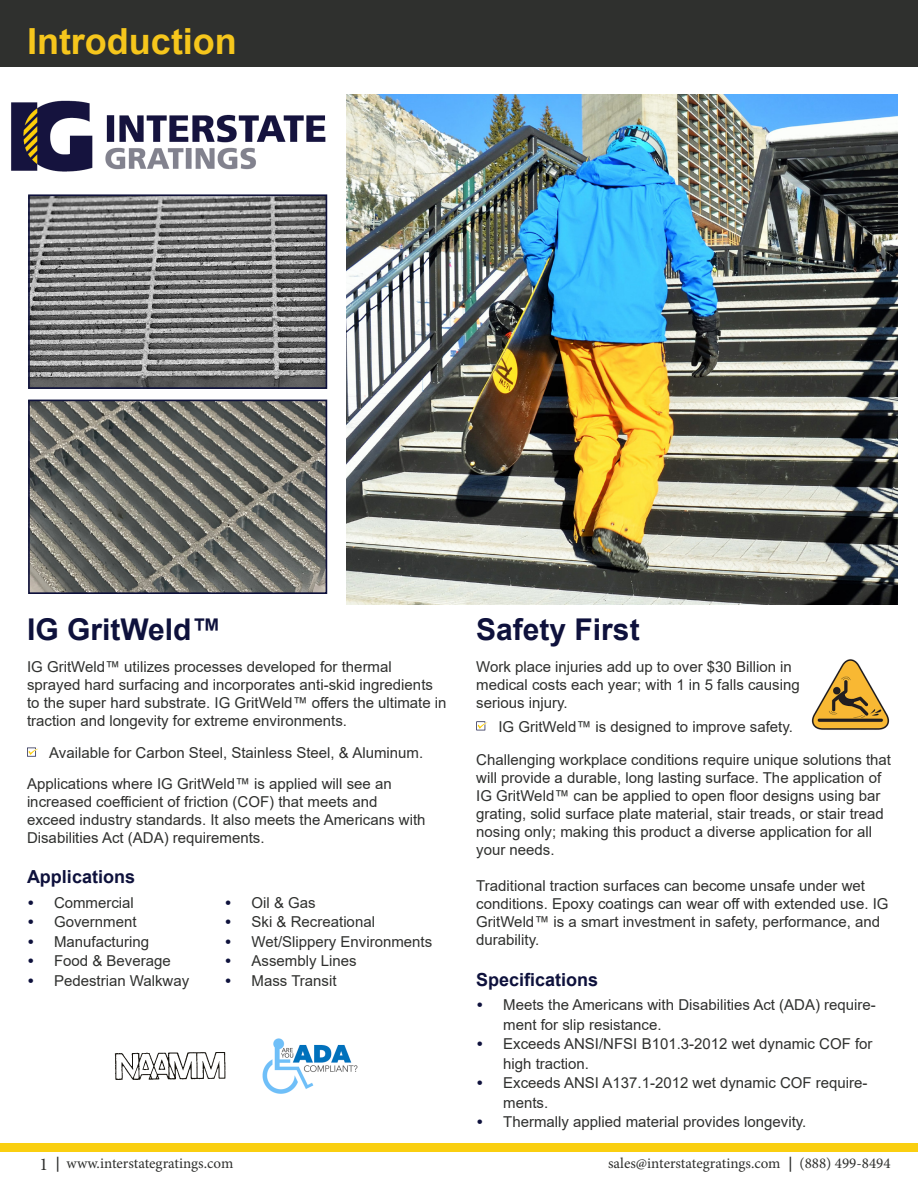
<style>
.page{position:relative;width:918px;height:1188px;background:#fff}
.page>*{position:absolute;margin:0;border:0;box-sizing:border-box;transform-origin:0 0}
.t1{font:700 36px "Arial";color:#f6c61c}
.t2{font:700 30px "Arial";color:#0e113c}
.t3{font:700 18px "Arial";color:#0e113c}
.t4{font:15px/18px "Arial";color:#2f302e}
.t5{font:15px "Minion Pro";color:#2f302e}
.s1{font-family:"Gotham";font-weight:700;color:#0e113c}
.s2{font-size:18px}
.s3{font-weight:700}
</style>
<div class="page">
<div style="left:0;top:0;width:918px;height:68px;background:#2f302e"></div>
<div style="left:0;top:1144px;width:918px;height:8px;background:#facf10"></div>
<img style="left:31px;top:197px;width:293px;height:189px">
<div style="left:28px;top:194px;width:299px;height:195px;border:2px solid #0e113c"></div>
<img style="left:31px;top:403px;width:293px;height:188px">
<div style="left:28px;top:400px;width:299px;height:194px;border:2px solid #0e113c"></div>
<svg style="left:27px;top:748px;width:11px;height:9px"></svg>
<svg style="left:476px;top:721px;width:11px;height:9px"></svg>
<img style="left:811px;top:659px;width:79px;height:71px">
<img style="left:262px;top:1038px;width:96px;height:56px">
<img style="left:114px;top:1052px;width:112px;height:28px">
<img style="left:347px;top:94px;width:550px;height:511px">
<img style="left:11px;top:100px;width:315px;height:72px">
<p class="t1" style="left:27px;top:16px;width:211px">Introduction</p>
<p class="t2" style="left:27px;top:608px;width:196px">IG GritWeld™</p>
<p class="t2" style="left:476px;top:608px;width:165px">Safety First</p>
<p class="t4" style="left:27px;top:658px;width:421px">IG GritWeld™ utilizes processes developed for thermal sprayed hard surfacing and incorporates anti-skid ingredients to the super hard substrate. IG GritWeld™ offers the ultimate in traction and longevity for extreme environments.</p>
<p class="t4" style="left:476px;top:657px;width:325px">Work place injuries add up to over $30 Billion in medical costs each year; with 1 in 5 falls causing serious injury.</p>
<p class="t4" style="left:476px;top:751px;width:416px">Challenging workplace conditions require unique solutions that will provide a durable, long lasting surface. The application of IG GritWeld™ can be applied to open floor designs using bar grating, solid surface plate material, stair treads, or stair tread nosing only; making this product a diverse application for all your needs.</p>
<p class="t4" style="left:476px;top:877px;width:414px">Traditional traction surfaces can become unsafe under wet conditions. Epoxy coatings can wear off with extended use. IG GritWeld™ is a smart investment in safety, performance, and durability.</p>
<p class="t4" style="left:498px;top:718px;width:296px">IG GritWeld™ is designed to improve safety.</p>
<p class="t4" style="left:49px;top:744px;width:376px">Available for Carbon Steel, Stainless Steel, &amp; Aluminum.</p>
<p class="t4" style="left:27px;top:774px;width:400px">Applications where IG GritWeld™ is applied will see an increased coefficient of friction (COF) that meets and exceed industry standards. It also meets the Americans with Disabilities Act (ADA) requirements.</p>
<p class="t3" style="left:27px;top:864px;width:110px">Applications</p>
<p class="t4" style="left:225px;top:893px;width:93px"><span class="s1">•</span> Oil &amp; Gas</p>
<p class="t4" style="left:225px;top:913px;width:152px"><span class="s1">•</span> Ski &amp; Recreational</p>
<p class="t4" style="left:225px;top:932px;width:209px"><span class="s1">•</span> Wet/Slippery Environments</p>
<p class="t4" style="left:225px;top:952px;width:134px"><span class="s1">•</span> Assembly Lines</p>
<p class="t4" style="left:225px;top:971px;width:114px"><span class="s1">•</span> Mass Transit</p>
<p class="t4" style="left:27px;top:893px;width:108px"><span class="s1">•</span> Commercial</p>
<p class="t4" style="left:27px;top:913px;width:111px"><span class="s1">•</span> Government</p>
<p class="t4" style="left:27px;top:932px;width:124px"><span class="s1">•</span> Manufacturing</p>
<p class="t4" style="left:27px;top:952px;width:145px"><span class="s1">•</span> Food &amp; Beverage</p>
<p class="t4" style="left:27px;top:971px;width:164px"><span class="s1">•</span> Pedestrian Walkway</p>
<p class="t3" style="left:476px;top:967px;width:124px">Specifications</p>
<p class="t4" style="left:503px;top:995px;width:374px;line-height:19.5px;text-indent:-27px"><span class="s1">•</span> Meets the Americans with Disabilities Act (ADA) require&shy;ment for slip resistance.</p>
<p class="t4" style="left:503px;top:1034px;width:371px;line-height:19.5px;text-indent:-27px"><span class="s1">•</span> Exceeds ANSI/NFSI B101.3-2012 wet dynamic COF for high traction.</p>
<p class="t4" style="left:503px;top:1073px;width:366px;line-height:19.5px;text-indent:-27px"><span class="s1">•</span> Exceeds ANSI A137.1-2012 wet dynamic COF require&shy;ments.</p>
<p class="t4" style="left:476px;top:1113px;width:332px"><span class="s1">•</span> Thermally applied material provides longevity.</p>
<p class="t5" style="left:40px;top:1153px;width:195px"><span class="s2">1</span> <span class="s3">|</span> www.interstategratings.com</p>
<p class="t5" style="left:608px;top:1153px;width:284px">sales@interstategratings.com <span class="s3">|</span> (888) 499-8494</p>
</div>
